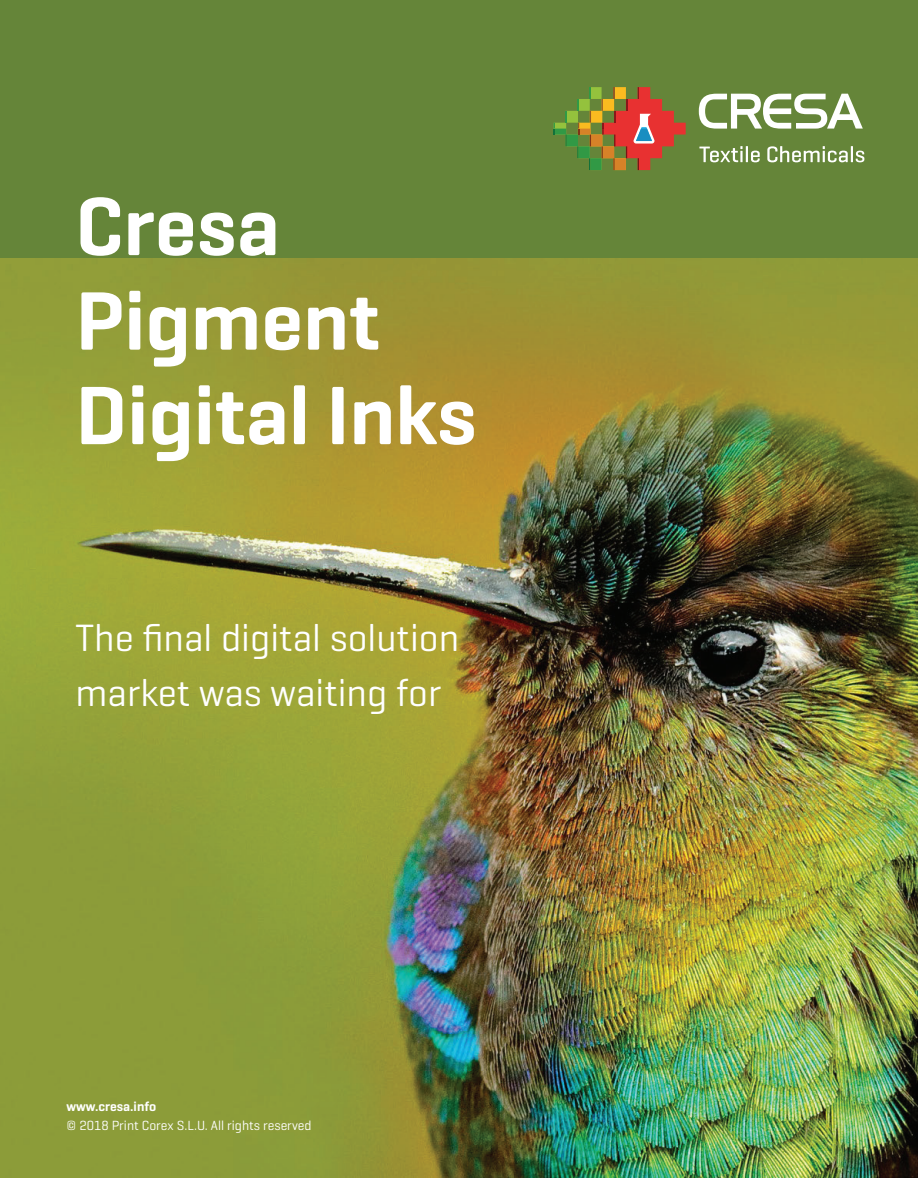
<style>
.page{position:relative;width:918px;height:1178px;background:#fff}
.page>*{position:absolute;margin:0;border:0;box-sizing:border-box;transform-origin:0 0}
.t1{font:600 84.15px/94.5px "Geogrotesque";color:#fff}
.t2{font:38.7px/55.2px "Geogrotesque";color:#fff}
.t3{font:13.5px "Geogrotesque";color:#fff}
.t4{font:600 13.5px "Geogrotesque";color:#fff}
</style>
<div class="page">
<div style="left:0;top:0;width:918px;height:1177px;background:#658539"></div>
<img style="left:0;top:258px;width:918px;height:919px">
<svg style="left:699px;top:94px;width:164px;height:35px"></svg>
<svg style="left:554px;top:87px;width:132px;height:83px"></svg>
<svg style="left:699px;top:146px;width:165px;height:16px"></svg>
<h1 class="t1" style="left:76px;top:178px;width:402px">Cresa<br>Pigment<br>Digital Inks</h1>
<p class="t2" style="left:76px;top:608px;width:385px">The final digital solution market was waiting for</p>
<p class="t4" style="left:67px;top:1097px;width:91px">www.cresa.info</p>
<p class="t3" style="left:67px;top:1116px;width:247px">© 2018 Print Corex S.L.U. All rights reserved</p>
</div>
